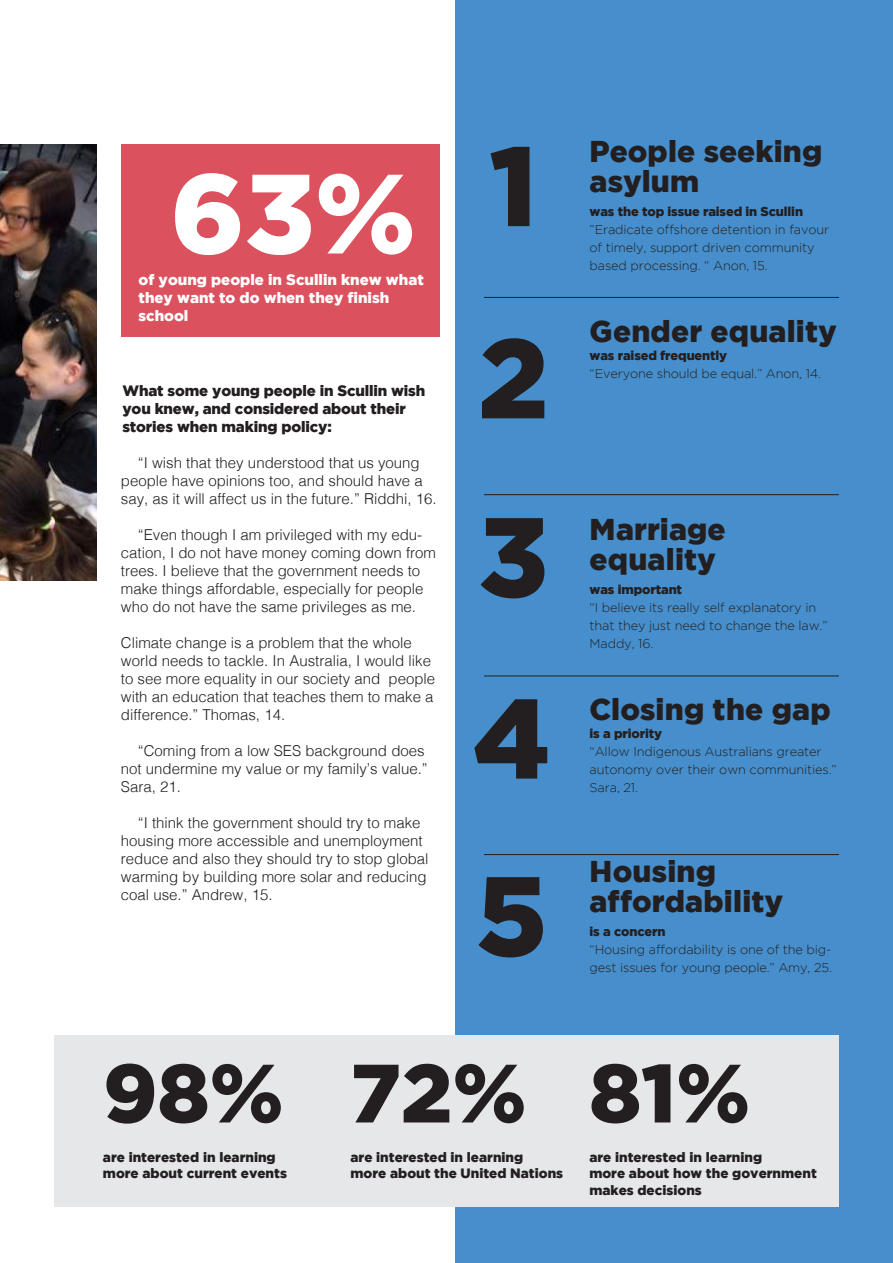
<style>
.page{position:relative;width:893px;height:1263px;background:#fff}
.page>*{position:absolute;margin:0;border:0;box-sizing:border-box;transform-origin:0 0}
.t1{font:900 112.5px "Gotham";color:#231f20}
.t2{font:900 112.5px "Gotham";color:#fff}
.t3{font:900 82.5px "Gotham";color:#231f20}
.Header_20{font:900 30px/30px "Gotham";letter-spacing:.005em;color:#231f20}
.t4{font:300 15px/18px "Helvetica";color:#231f20}
.t5{font:900 15px/18px "Gotham";letter-spacing:-.01em;color:#231f20}
.t6{font:900 15px/18px "Gotham";color:#fff}
.t7{font:900 13.5px/16.2px "Gotham";color:#231f20}
.Text_8_5_-_no_indent{font:300 12.75px/18px "Gotham";letter-spacing:-.01em;color:#231f20}
.Text_8_5_-_no_indent-2{font:900 12.75px "Gotham";letter-spacing:-.01em;color:#231f20}
.s1{font-weight:900}
</style>
<div class="page">
<div style="left:455px;top:0;width:438px;height:1263px;background:#468fcc"></div>
<img style="left:0;top:144px;width:96px;height:437px">
<div style="left:121px;top:144px;width:319px;height:192px;background:#dc515e"></div>
<div style="left:54px;top:1035px;width:785px;height:171px;background:#e6e7e9"></div>
<hr style="left:484px;top:297px;width:355px;height:1px;background:#231f20">
<hr style="left:484px;top:494px;width:355px;height:1px;background:#231f20">
<hr style="left:484px;top:854px;width:355px;height:1px;background:#231f20">
<hr style="left:484px;top:675px;width:355px;height:1px;background:#231f20">
<p class="t2" style="left:170px;top:149px;width:247px">63%</p>
<p class="t6" style="left:139px;top:270px;width:287px">of young people in Scullin knew what they want to do when they finish</p>
<p class="t6" style="left:139px;top:306px;width:51px">school</p>
<p class="t5" style="left:122px;top:381px;width:304px">What some young people in Scullin wish you knew, and considered about their stories when making policy:</p>
<p class="t4" style="left:121px;top:453px;width:317px;text-indent:17px">“I wish that they understood that us young people have opinions too, and should have a say, as it will affect us in the future.” Riddhi, 16.</p>
<p class="t4" style="left:121px;top:525px;width:317px;text-indent:17px">“Even though I am privileged with my edu&shy;cation, I do not have money coming down from trees. I believe that the government needs to make things affordable, especially for people who do not have the same privileges as me.</p>
<p class="t4" style="left:121px;top:633px;width:316px">Climate change is a problem that the whole world needs to tackle. In Australia, I would like to see more equality in our society and people with an education that teaches them to make a difference.” Thomas, 14.</p>
<p class="t4" style="left:121px;top:741px;width:308px;text-indent:17px">“Coming from a low SES background does not undermine my value or my family’s value.”<br>Sara, 21.</p>
<p class="t4" style="left:121px;top:813px;width:309px;text-indent:17px">“I think the government should try to make housing more accessible and unemployment reduce and also they should try to stop global warming by building more solar and reducing coal use.” Andrew, 15.</p>
<p class="t1" style="left:490px;top:121px;width:49px">1</p>
<p class="t1" style="left:478px;top:313px;width:72px">2</p>
<p class="t1" style="left:478px;top:492px;width:71px">3</p>
<p class="t1" style="left:473px;top:674px;width:79px">4</p>
<p class="t1" style="left:476px;top:851px;width:72px">5</p>
<p class="Header_20" style="left:590px;top:136px;width:234px">People seeking asylum</p>
<p class="Text_8_5_-_no_indent" style="left:590px;top:202px;width:241px"><span class="s1">was the top issue raised in Scullin </span>”Eradicate offshore detention in favour of timely, support driven community based processing. “ Anon, 15.</p>
<p class="Header_20" style="left:590px;top:316px;width:249px">Gender equality</p>
<p class="Text_8_5_-_no_indent-2" style="left:590px;top:348px;width:139px">was raised frequently</p>
<p class="Text_8_5_-_no_indent" style="left:590px;top:364px;width:233px">“Everyone should be equal.” Anon, 14.</p>
<p class="Header_20" style="left:590px;top:514px;width:138px">Marriage equality</p>
<p class="Text_8_5_-_no_indent-2" style="left:590px;top:582px;width:94px">was important</p>
<p class="Text_8_5_-_no_indent" style="left:590px;top:598px;width:240px">“I believe its really self explanatory in that they just need to change the law.”<br>Maddy, 16.</p>
<p class="Header_20" style="left:590px;top:694px;width:243px">Closing the gap</p>
<p class="Text_8_5_-_no_indent-2" style="left:590px;top:726px;width:74px">is a priority</p>
<p class="Text_8_5_-_no_indent" style="left:590px;top:742px;width:249px">“Allow Indigenous Australians greater autonomy over their own communities.”<br>Sara, 21.</p>
<p class="Header_20" style="left:590px;top:856px;width:195px">Housing affordability</p>
<p class="Text_8_5_-_no_indent-2" style="left:590px;top:924px;width:77px">is a concern</p>
<p class="Text_8_5_-_no_indent" style="left:590px;top:940px;width:244px">“Housing affordability is one of the big&shy;gest issues for young people.” Amy, 25.</p>
<p class="t3" style="left:103px;top:1045px;width:182px">98%</p>
<p class="t3" style="left:350px;top:1045px;width:178px">72%</p>
<p class="t3" style="left:589px;top:1045px;width:162px">81%</p>
<p class="t7" style="left:103px;top:1149px;width:174px">are interested in learning</p>
<p class="t7" style="left:103px;top:1165px;width:186px">more about current events</p>
<p class="t7" style="left:350px;top:1149px;width:174px">are interested in learning</p>
<p class="t7" style="left:350px;top:1165px;width:214px">more about the United Nations</p>
<p class="t7" style="left:589px;top:1149px;width:174px">are interested in learning</p>
<p class="t7" style="left:589px;top:1165px;width:229px">more about how the government makes decisions</p>
</div>
